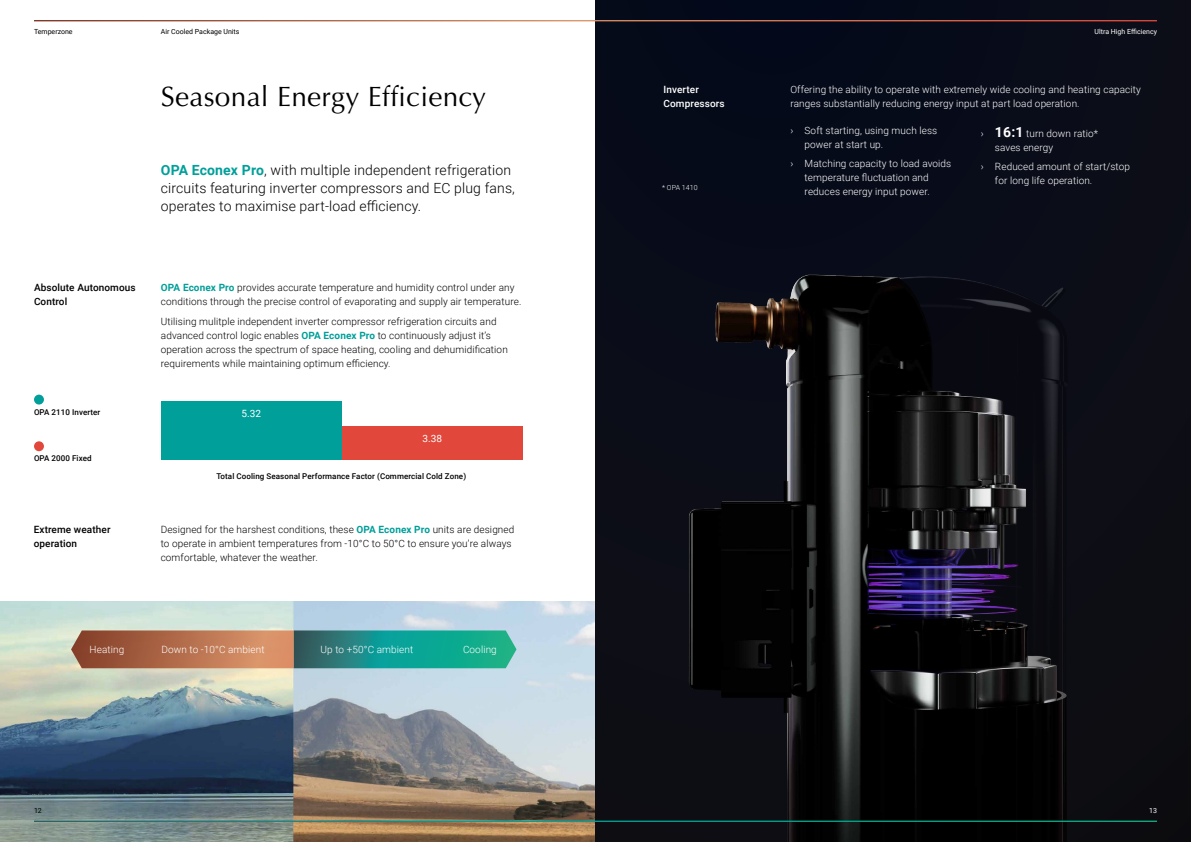
<style>
.page{position:relative;width:1191px;height:842px;background:#fff}
.page>*{position:absolute;margin:0;border:0;box-sizing:border-box;transform-origin:0 0}
.t1{font:28px "Optima LT Pro";letter-spacing:.01em;color:#000}
.t2{font:300 14px/18px "Roboto";letter-spacing:.01em;color:#000}
.t3{font:300 10px/14px "Roboto";letter-spacing:.01em;color:#000}
.t4{font:300 10px/14px "Roboto";letter-spacing:.01em;color:#fff}
.t5{font:500 10px/14px "Roboto";letter-spacing:.01em;color:#000}
.t6{font:500 10px/14px "Roboto";letter-spacing:.01em;color:#fff}
.t7{font:10px "Roboto";color:#fff}
.t8{font:500 8px "Roboto";letter-spacing:.01em;color:#000}
.t9{font:7px "Roboto";color:#000}
.t10{font:7px "Roboto";color:#fff}
.t11{font:300 7px "Roboto";letter-spacing:.01em;color:#fff}
.s1{font-weight:700;color:#009f9a}
.s2{font-weight:700;font-size:14px}
</style>
<div class="page">
<div style="left:34px;top:441px;width:10px;height:10px;background:#e1483b;border-radius:50%"></div>
<div style="left:34px;top:395px;width:10px;height:10px;background:#009f9a;border-radius:50%"></div>
<div style="left:342px;top:426px;width:181px;height:34px;background:#e1483b"></div>
<div style="left:161px;top:401px;width:181px;height:59px;background:#009f9a"></div>
<img style="left:0;top:601px;width:595px;height:241px">
<svg style="left:71px;top:630px;width:445px;height:38px"></svg>
<div style="left:595px;top:0;width:596px;height:842px;background:#080b19"></div>
<img style="left:611px;top:274px;width:580px;height:568px">
<hr style="left:34px;top:20px;width:1123px;height:1px;background:#fff">
<hr style="left:34px;top:821px;width:1123px;height:1px;background:#fff">
<p class="t9" style="left:34px;top:27px;width:40px">Temperzone</p>
<p class="t9" style="left:161px;top:27px;width:80px">Air Cooled Package Units</p>
<p class="t10" style="left:1094px;top:27px;width:64px">Ultra High Efficiency</p>
<h1 class="t1" style="left:161px;top:79px;width:327px">Seasonal Energy Efficiency</h1>
<h2 class="t2" style="left:161px;top:161px;width:355px"><span class="s1">OPA Econex Pro</span>, with multiple independent refrigeration circuits featuring inverter compressors and EC plug fans, operates to maximise part-load efficiency.</h2>
<p class="t5" style="left:34px;top:280px;width:103px">Absolute Autonomous<br>Control</p>
<p class="t3" style="left:161px;top:280px;width:362px"><span class="s1">OPA Econex Pro</span> provides accurate temperature and humidity control under any conditions through the precise control of evaporating and supply air temperature.</p>
<p class="t3" style="left:161px;top:314px;width:348px">Utilising mulitple independent inverter compressor refrigeration circuits and advanced control logic enables <span class="s1">OPA Econex Pro</span> to continuously adjust it’s operation across the spectrum of space heating, cooling and dehumidification requirements while maintaining optimum efficiency.</p>
<p class="t8" style="left:34px;top:406px;width:68px">OPA 2110 Inverter</p>
<p class="t8" style="left:34px;top:453px;width:59px">OPA 2000 Fixed</p>
<p class="t5" style="left:34px;top:522px;width:78px">Extreme weather operation</p>
<p class="t7" style="left:241px;top:406px;width:21px">5.32</p>
<p class="t7" style="left:422px;top:431px;width:21px">3.38</p>
<p class="t8" style="left:216px;top:470px;width:251px">Total Cooling Seasonal Performance Factor (Commercial Cold Zone)</p>
<p class="t3" style="left:161px;top:522px;width:355px">Designed for the harshest conditions, these <span class="s1">OPA Econex Pro</span> units are designed to operate in ambient temperatures from -10°C to 50°C to ensure you’re always comfortable, whatever the weather.</p>
<p class="t4" style="left:90px;top:642px;width:36px">Heating</p>
<p class="t4" style="left:161px;top:642px;width:105px">Down to -10°C ambient</p>
<p class="t4" style="left:320px;top:642px;width:94px">Up to +50°C ambient</p>
<p class="t4" style="left:463px;top:642px;width:35px">Cooling</p>
<p class="t6" style="left:663px;top:82px;width:63px">Inverter<br>Compressors</p>
<p class="t4" style="left:790px;top:82px;width:352px">Offering the ability to operate with extremely wide cooling and heating capacity ranges substantially reducing energy input at part load operation.</p>
<p class="t4" style="left:804px;top:123px;width:134px;text-indent:-14px">› Soft starting, using much less power at start up.</p>
<p class="t4" style="left:804px;top:157px;width:148px;text-indent:-14px">› Matching capacity to load avoids temperature fluctuation and reduces energy input power.</p>
<p class="t4" style="left:995px;top:126px;width:105px;text-indent:-14px">› <span class="s2">16:1</span> turn down ratio* saves energy</p>
<p class="t4" style="left:995px;top:160px;width:137px;text-indent:-14px">› Reduced amount of start/stop for long life operation.</p>
<p class="t11" style="left:662px;top:182px;width:37px">* OPA 1410</p>
<p class="t9" style="left:34px;top:806px;width:9px">12</p>
<p class="t10" style="left:1149px;top:806px;width:9px">13</p>
</div>
